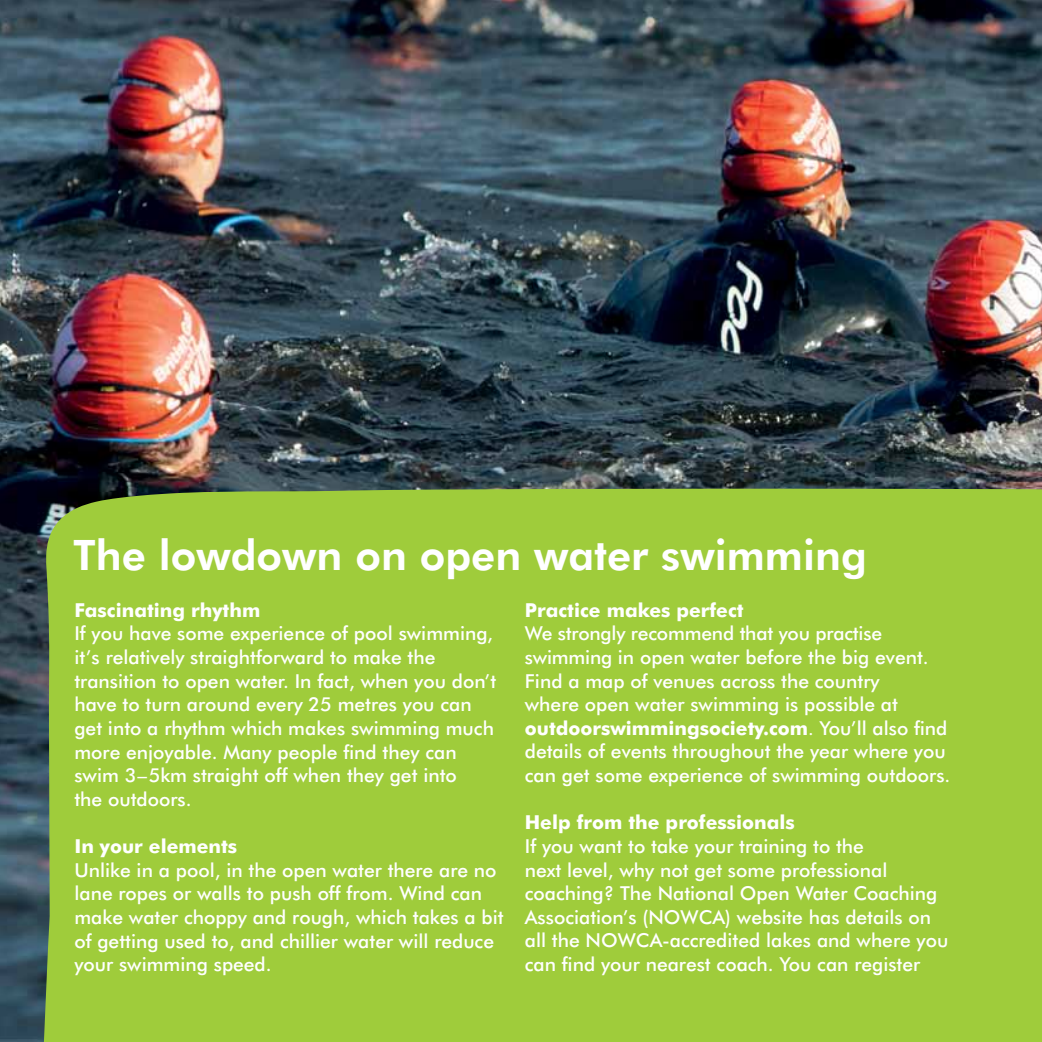
<style>
.page{position:relative;width:1042px;height:1042px;background:#fff}
.page>*{position:absolute;margin:0;border:0;box-sizing:border-box;transform-origin:0 0}
.t1{font:800 42px "Futura BT";color:#fff}
.t2{font:500 19.25px/23.6px "Futura BT";color:#fff}
.t3{font:700 19.25px "Futura BT";color:#fff}
.s1{font-weight:700}
.s2{font-weight:400}
</style>
<div class="page">
<img style="left:0;top:0;width:1042px;height:1042px">
<div style="left:43px;top:489px;width:999px;height:553px;background:#9fcc3b"></div>
<h1 class="t1" style="left:73px;top:529px;width:795px">The lowdown on open water swimming</h1>
<p class="t3" style="left:74px;top:598px;width:187px">Fascinating rhythm</p>
<p class="t2" style="left:74px;top:621px;width:423px">If you have some experience of pool swimming, it’s relatively straightforward to make the transition to open water. In fact, when you don’t have to turn around every 25 metres you can get into a rhythm which makes swimming much more enjoyable. Many people find they can swim 3–5km straight off when they get into<br>the outdoors.</p>
<p class="t3" style="left:74px;top:834px;width:164px">In your elements</p>
<p class="t2" style="left:74px;top:858px;width:431px">Unlike in a pool, in the open water there are no lane ropes or walls to push off from. Wind can make water choppy and rough, which takes a bit of getting used to, and chillier water will reduce your swimming speed.</p>
<p class="t3" style="left:525px;top:598px;width:220px">Practice makes perfect</p>
<p class="t2" style="left:525px;top:621px;width:427px">We strongly recommend that you practise swimming in open water before the big event.<br>Find a map of venues across the country<br>where open water swimming is possible at <span class="s1">outdoorswimmingsociety.com</span><span class="s2">.</span> You’ll also find details of events throughout the year where you can get some experience of swimming outdoors.</p>
<p class="t3" style="left:525px;top:811px;width:271px">Help from the professionals</p>
<p class="t2" style="left:525px;top:834px;width:425px">If you want to take your training to the<br>next level, why not get some professional coaching? The National Open Water Coaching Association’s (NOWCA) website has details on all the NOWCA-accredited lakes and where you can find your nearest coach. You can register</p>
</div>
